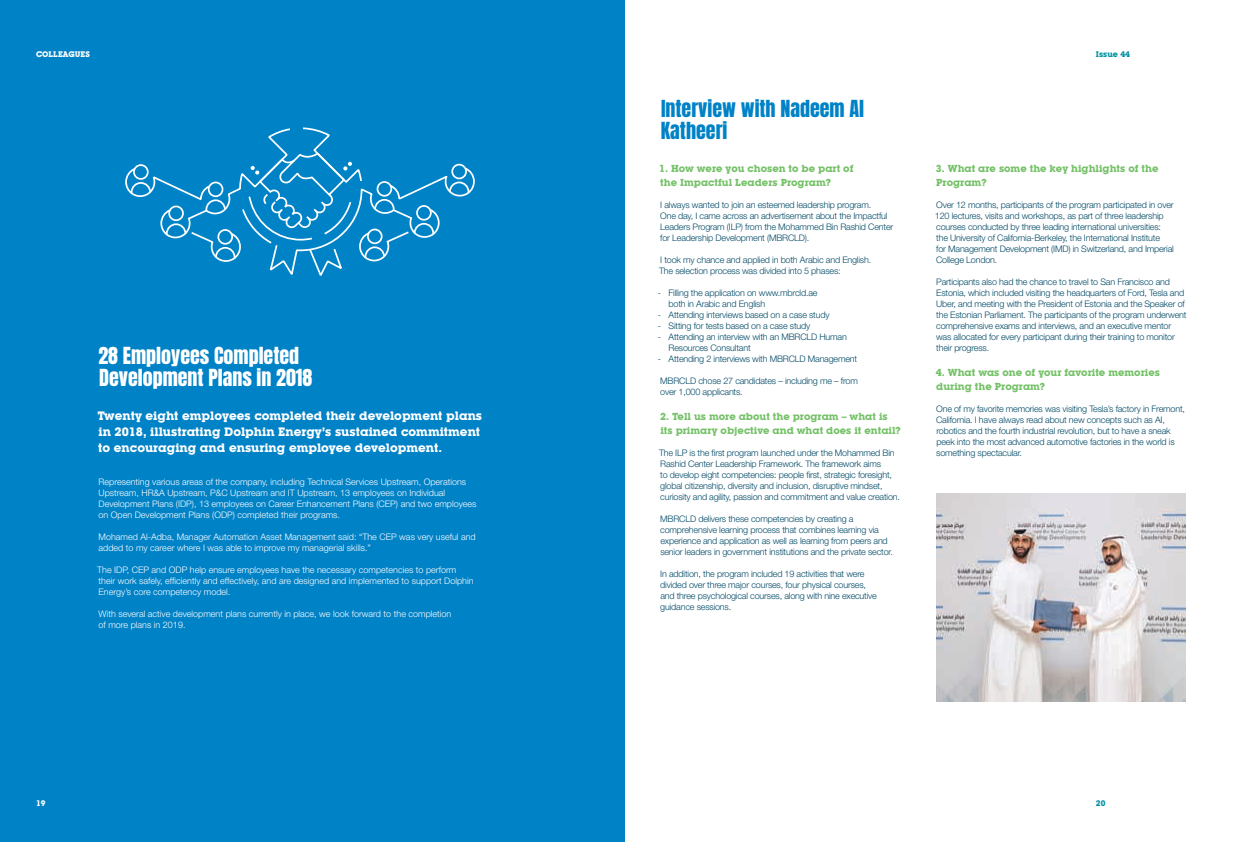
<style>
.page{position:relative;width:1248px;height:842px;background:#fff}
.page>*{position:absolute;margin:0;border:0;box-sizing:border-box;transform-origin:0 0}
.t1{font:20px/22px "Anton";color:#fff}
.t2{font:20px/22px "Anton";color:#0082c7}
.t3{font:700 12px/16px "Lubalin Graph IT Cby BT";color:#fff}
.t4{font:700 10px/14px "Lubalin Graph IT Cby BT";color:#74c167}
.t5{font:300 9px/11px "Helvetica Neue";letter-spacing:-.02em;color:#004966}
.t6{font:300 9px/11px "Helvetica Neue";color:#fff}
.t7{font:700 8px "Lubalin Graph IT Cby BT";color:#fff}
.t8{font:700 8px "Lubalin Graph IT Cby BT";color:#0091a1}
</style>
<div class="page">
<div style="left:0;top:0;width:624px;height:842px;background:#0082c7"></div>
<img style="left:936px;top:493px;width:249px;height:208px">
<svg style="left:125px;top:127px;width:350px;height:149px"></svg>
<p class="t7" style="left:36px;top:49px;width:55px">COLLEAGUES</p>
<p class="t8" style="left:1095px;top:49px;width:35px">Issue 44</p>
<h1 class="t1" style="left:98px;top:346px;width:215px">28 Employees Completed<br>Development Plans in 2018</h1>
<h2 class="t3" style="left:98px;top:408px;width:386px">Twenty eight employees completed their development plans in 2018, illustrating Dolphin Energy’s sustained commitment to encouraging and ensuring employee development.</h2>
<p class="t6" style="left:98px;top:476px;width:379px">Representing various areas of the company, including Technical Services Upstream, Operations Upstream, HR&amp;A Upstream, P&amp;C Upstream and IT Upstream, 13 employees on Individual Development Plans (IDP), 13 employees on Career Enhancement Plans (CEP) and two employees on Open Development Plans (ODP) completed their programs.</p>
<p class="t6" style="left:99px;top:531px;width:378px">Mohamed Al-Adba, Manager Automation Asset Management said: “The CEP was very useful and added to my career where I was able to improve my managerial skills.”</p>
<p class="t6" style="left:97px;top:564px;width:378px">The IDP, CEP and ODP help ensure employees have the necessary competencies to perform their work safely, efficiently and effectively, and are designed and implemented to support Dolphin<br>Energy’s core competency model.</p>
<p class="t6" style="left:98px;top:608px;width:354px">With several active development plans currently in place, we look forward to the completion of more plans in 2019.</p>
<p class="t7" style="left:36px;top:798px;width:11px">19</p>
<h1 class="t2" style="left:660px;top:99px;width:205px">Interview with Nadeem Al<br>Katheeri</h1>
<p class="t4" style="left:659px;top:161px;width:196px">1. How were you chosen to be part of the Impactful Leaders Program?</p>
<p class="t5" style="left:660px;top:199px;width:235px">I always wanted to join an esteemed leadership program.<br>One day, I came across an advertisement about the Impactful Leaders Program (ILP) from the Mohammed Bin Rashid Center for Leadership Development (MBRCLD).</p>
<p class="t5" style="left:659px;top:254px;width:214px">I took my chance and applied in both Arabic and English.<br>The selection process was divided into 5 phases:</p>
<p class="t5" style="left:668px;top:287px;width:150px;text-indent:-11px">- Filling the application on www.mbrcld.ae both in Arabic and English</p>
<p class="t5" style="left:657px;top:309px;width:173px">- Attending interviews based on a case study</p>
<p class="t5" style="left:657px;top:320px;width:154px">- Sitting for tests based on a case study</p>
<p class="t5" style="left:668px;top:331px;width:180px;text-indent:-11px">- Attending an interview with an MBRCLD Human<br>Resources Consultant</p>
<p class="t5" style="left:657px;top:353px;width:201px">- Attending 2 interviews with MBRCLD Management</p>
<p class="t5" style="left:660px;top:375px;width:199px">MBRCLD chose 27 candidates – including me – from over 1,000 applicants.</p>
<p class="t4" style="left:660px;top:409px;width:242px">2. Tell us more about the program – what is its primary objective and what does it entail?</p>
<p class="t5" style="left:659px;top:447px;width:242px">The ILP is the first program launched under the Mohammed Bin Rashid Center Leadership Framework. The framework aims<br>to develop eight competencies: people first, strategic foresight, global citizenship, diversity and inclusion, disruptive mindset, curiosity and agility, passion and commitment and value creation.</p>
<p class="t5" style="left:660px;top:513px;width:234px">MBRCLD delivers these competencies by creating a comprehensive learning process that combines learning via experience and application as well as learning from peers and senior leaders in government institutions and the private sector.</p>
<p class="t5" style="left:660px;top:568px;width:218px">In addition, the program included 19 activities that were divided over three major courses, four physical courses, and three psychological courses, along with nine executive guidance sessions.</p>
<p class="t4" style="left:935px;top:161px;width:224px">3. What are some the key highlights of the<br>Program?</p>
<p class="t5" style="left:934px;top:199px;width:240px">Over 12 months, participants of the program participated in over 120 lectures, visits and workshops, as part of three leadership courses conducted by three leading international universities:<br>the University of California-Berkeley, the International Institute<br>for Management Development (IMD) in Switzerland, and Imperial College London.</p>
<p class="t5" style="left:936px;top:276px;width:252px">Participants also had the chance to travel to San Francisco and Estonia, which included visiting the headquarters of Ford, Tesla and Uber, and meeting with the President of Estonia and the Speaker of the Estonian Parliament. The participants of the program underwent comprehensive exams and interviews, and an executive mentor was allocated for every participant during their training to monitor their progress.</p>
<p class="t4" style="left:935px;top:365px;width:225px">4. What was one of your favorite memories during the Program?</p>
<p class="t5" style="left:936px;top:403px;width:250px">One of my favorite memories was visiting Tesla’s factory in Fremont, California. I have always read about new concepts such as AI, robotics and the fourth industrial revolution, but to have a sneak peek into the most advanced automotive factories in the world is something spectacular.</p>
<p class="t8" style="left:1095px;top:798px;width:11px">20</p>
</div>
